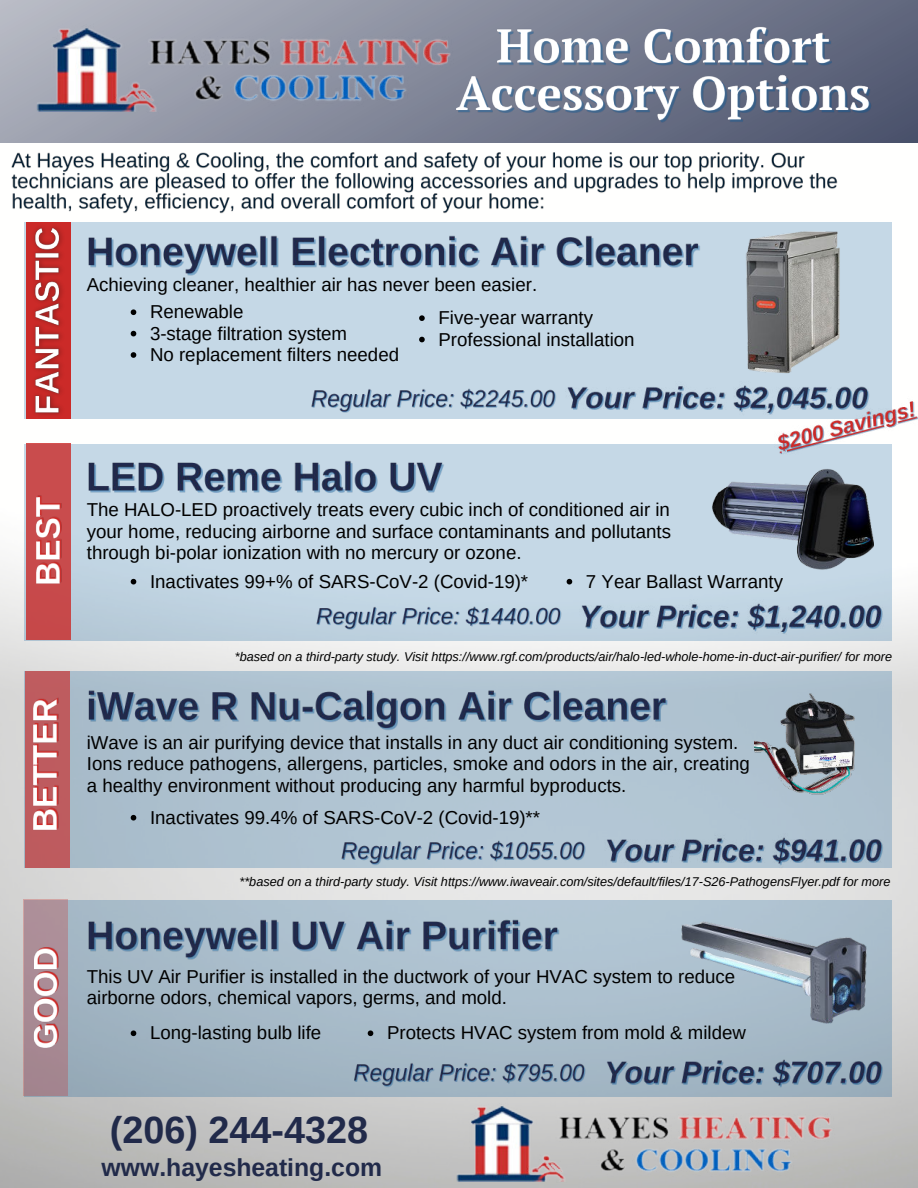
<style>
.page{position:relative;width:918px;height:1188px;background:#fff}
.page>*{position:absolute;margin:0;border:0;box-sizing:border-box;transform-origin:0 0}
.t1{font:700 37.8px "Arimo";color:#212a4a}
.t2{font:700 24.75px "Arimo";color:#212a4a}
.t3{font:18.6px/21.3px "Arimo";color:#000}
.t4{font:italic 12.75px "Arimo";color:#000}
</style>
<div class="page">
<img style="left:0;top:142px;width:918px;height:1046px">
<div style="left:0;top:0;width:918px;height:142px;background:linear-gradient(to right,#aeb1bd,#535a73)"></div>
<div style="left:25px;top:223px;width:867px;height:196px;background:#c5d8e6"></div>
<div style="left:25px;top:900px;width:867px;height:197px;background:linear-gradient(to right,#a2b6c4,#acbfcd)"></div>
<div style="left:25px;top:444px;width:867px;height:197px;background:#c5d8e6"></div>
<div style="left:25px;top:671px;width:867px;height:197px;background:#b0c3d2"></div>
<img style="left:445px;top:1096px;width:395px;height:92px">
<img style="left:456px;top:14px;width:416px;height:112px">
<img style="left:25px;top:17px;width:434px;height:106px">
<div style="left:26px;top:443px;width:44px;height:196px;background:#c94b4c"></div>
<div style="left:25px;top:671px;width:44px;height:197px;background:#be5b5f"></div>
<div style="left:23px;top:900px;width:45px;height:196px;background:#a98b95"></div>
<img style="left:746px;top:231px;width:94px;height:143px">
<img style="left:712px;top:469px;width:161px;height:101px">
<img style="left:754px;top:693px;width:101px;height:102px">
<img style="left:682px;top:922px;width:185px;height:101px">
<img style="left:9px;top:147px;width:832px;height:69px">
<img style="left:88px;top:235px;width:612px;height:41px">
<img style="left:566px;top:385px;width:303px;height:56px">
<img style="left:581px;top:603px;width:302px;height:31px">
<img style="left:20px;top:217px;width:56px;height:207px">
<img style="left:88px;top:460px;width:356px;height:33px">
<img style="left:35px;top:495px;width:27px;height:89px">
<img style="left:33px;top:698px;width:26px;height:132px">
<img style="left:33px;top:947px;width:26px;height:101px">
<img style="left:88px;top:690px;width:579px;height:40px">
<img style="left:87px;top:914px;width:472px;height:46px">
<img style="left:604px;top:837px;width:279px;height:32px">
<img style="left:604px;top:1056px;width:279px;height:35px">
<img style="left:311px;top:388px;width:245px;height:25px">
<img style="left:316px;top:606px;width:246px;height:24px">
<img style="left:341px;top:840px;width:245px;height:25px">
<img style="left:352px;top:1060px;width:239px;height:27px">
<svg style="left:131px;top:309px;width:5px;height:6px"></svg>
<svg style="left:131px;top:331px;width:5px;height:5px"></svg>
<svg style="left:131px;top:352px;width:5px;height:6px"></svg>
<svg style="left:419px;top:315px;width:6px;height:6px"></svg>
<svg style="left:419px;top:337px;width:6px;height:5px"></svg>
<svg style="left:131px;top:579px;width:5px;height:5px"></svg>
<svg style="left:567px;top:579px;width:5px;height:5px"></svg>
<svg style="left:131px;top:815px;width:5px;height:6px"></svg>
<svg style="left:131px;top:1030px;width:5px;height:6px"></svg>
<svg style="left:368px;top:1030px;width:5px;height:6px"></svg>
<img style="left:775px;top:397px;width:143px;height:59px">
<p class="t3" style="left:87px;top:274px;width:452px">Achieving cleaner, healthier air has never been easier.</p>
<p class="t3" style="left:150px;top:302px;width:251px">Renewable<br>3-stage filtration system<br>No replacement filters needed</p>
<p class="t3" style="left:438px;top:307px;width:198px">Five-year warranty<br>Professional installation</p>
<p class="t3" style="left:87px;top:499px;width:586px;text-align:justify">The HALO-LED proactively treats every cubic inch of conditioned air in your home, reducing airborne and surface contaminants and pollutants through bi-polar ionization with no mercury or ozone.</p>
<p class="t3" style="left:150px;top:571px;width:380px">Inactivates 99+% of SARS-CoV-2 (Covid-19)*</p>
<p class="t3" style="left:586px;top:571px;width:199px">7 Year Ballast Warranty</p>
<p class="t4" style="left:235px;top:648px;width:659px">*based on a third-party study. Visit https://www.rgf.com/products/air/halo-led-whole-home-in-duct-air-purifier/ for more</p>
<p class="t3" style="left:87px;top:732px;width:665px">iWave is an air purifying device that installs in any duct air conditioning system.<br>Ions reduce pathogens, allergens, particles, smoke and odors in the air, creating a healthy environment without producing any harmful byproducts.</p>
<p class="t3" style="left:150px;top:807px;width:392px">Inactivates 99.4% of SARS-CoV-2 (Covid-19)**</p>
<p class="t4" style="left:239px;top:873px;width:653px">**based on a third-party study. Visit https://www.iwaveair.com/sites/default/files/17-S26-PathogensFlyer.pdf for more</p>
<p class="t3" style="left:87px;top:966px;width:650px">This UV Air Purifier is installed in the ductwork of your HVAC system to reduce airborne odors, chemical vapors, germs, and mold.</p>
<p class="t3" style="left:150px;top:1023px;width:173px">Long-lasting bulb life</p>
<p class="t3" style="left:387px;top:1023px;width:360px">Protects HVAC system from mold &amp; mildew</p>
<h1 class="t1" style="left:110px;top:1104px;width:260px">(206) 244-4328</h1>
<h2 class="t2" style="left:102px;top:1150px;width:282px">www.hayesheating.com</h2>
</div>
